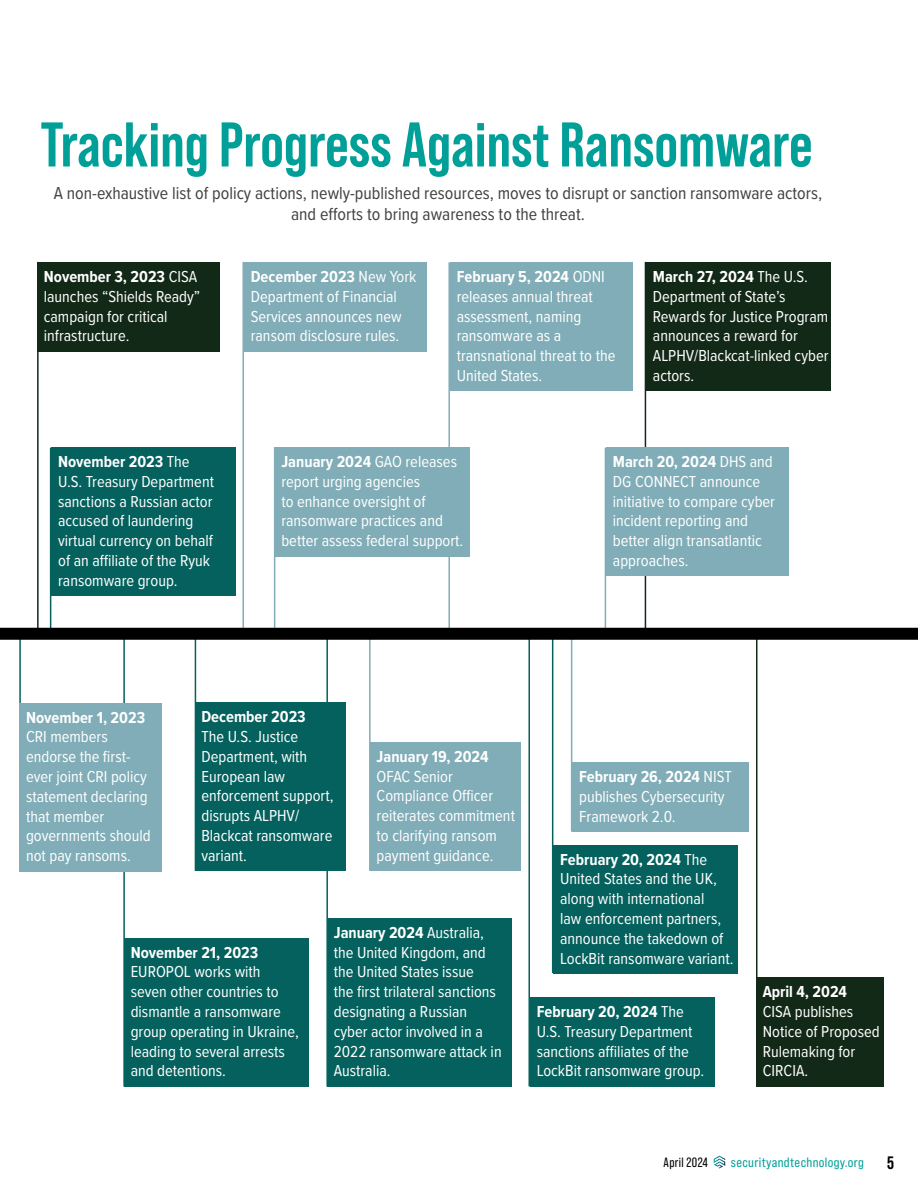
<style>
.page{position:relative;width:918px;height:1188px;background:#fff}
.page>*{position:absolute;margin:0;border:0;box-sizing:border-box;transform-origin:0 0}
.t1{font:700 63px "Bebas Neue Pro";color:#00a099}
.t2{font:18px/21.6px "Proxima Nova Cond";color:#414042;text-align:center}
.t3{font:700 18px "Bebas Neue Pro";color:#000}
.t4{font:16.5px/19.8px "Proxima Nova Cond";color:#fff}
.t5{font:700 16.5px "Proxima Nova Cond";color:#fff}
.t6{font:13.5px "Bebas Neue Pro Sm E Rg";letter-spacing:.025em;color:#00a099}
.t7{font:13.5px "Bebas Neue Pro";letter-spacing:.025em;color:#000}
.s1{font-weight:700}
</style>
<div class="page">
<svg style="left:714px;top:1156px;width:11px;height:12px"></svg>
<hr style="left:123px;top:636px;width:2px;height:450px;background:#04615d">
<hr style="left:274px;top:448px;width:1px;height:186px;background:#80adb7">
<hr style="left:571px;top:634px;width:1px;height:198px;background:#80adb7">
<hr style="left:605px;top:448px;width:1px;height:185px;background:#80adb7">
<hr style="left:645px;top:262px;width:1px;height:371px;background:#122917">
<hr style="left:552px;top:633px;width:1px;height:340px;background:#04615d">
<hr style="left:50px;top:448px;width:1px;height:186px;background:#04615d">
<hr style="left:326px;top:636px;width:2px;height:450px;background:#04615d">
<hr style="left:528px;top:633px;width:2px;height:453px;background:#04615d">
<hr style="left:756px;top:633px;width:2px;height:453px;background:#122917">
<hr style="left:37px;top:262px;width:2px;height:372px;background:#122917">
<hr style="left:195px;top:634px;width:1px;height:237px;background:#04615d">
<hr style="left:19px;top:634px;width:2px;height:237px;background:#04615d">
<hr style="left:369px;top:633px;width:2px;height:238px;background:#80adb7">
<div style="left:124px;top:938px;width:184px;height:149px;background:#04615d"></div>
<div style="left:553px;top:845px;width:185px;height:129px;background:#04615d"></div>
<div style="left:51px;top:447px;width:185px;height:149px;background:#04615d"></div>
<div style="left:327px;top:918px;width:184px;height:169px;background:#04615d"></div>
<div style="left:530px;top:997px;width:184px;height:90px;background:#04615d"></div>
<div style="left:756px;top:977px;width:127px;height:110px;background:#122917"></div>
<div style="left:646px;top:262px;width:185px;height:129px;background:#122917"></div>
<div style="left:37px;top:262px;width:183px;height:90px;background:#122917"></div>
<div style="left:195px;top:702px;width:150px;height:169px;background:#04615d"></div>
<div style="left:19px;top:703px;width:143px;height:168px;background:#80adb7"></div>
<hr style="left:243px;top:262px;width:1px;height:371px;background:#80adb7">
<hr style="left:448px;top:262px;width:2px;height:371px;background:#80adb7">
<div style="left:244px;top:262px;width:183px;height:90px;background:#80adb7"></div>
<div style="left:450px;top:262px;width:183px;height:129px;background:#80adb7"></div>
<div style="left:572px;top:762px;width:177px;height:70px;background:#80adb7"></div>
<div style="left:606px;top:447px;width:183px;height:129px;background:#80adb7"></div>
<div style="left:370px;top:742px;width:151px;height:129px;background:#80adb7"></div>
<div style="left:275px;top:447px;width:195px;height:109px;background:#80adb7"></div>
<div style="left:0;top:628px;width:918px;height:12px;background:#000"></div>
<h1 class="t1" style="left:41px;top:109px;width:774px">Tracking Progress Against Ransomware</h1>
<p class="t2" style="left:54px;top:181px;width:770px">A non-exhaustive list of policy actions, newly-published resources, moves to disrupt or sanction ransomware actors, and efforts to bring awareness to the threat.</p>
<p class="t4" style="left:44px;top:266px;width:158px"><span class="s1">November 3, 2023</span> CISA launches “Shields Ready” campaign for critical infrastructure.</p>
<p class="t4" style="left:58px;top:451px;width:157px"><span class="s1">November 2023</span> The<br>U.S. Treasury Department sanctions a Russian actor accused of laundering virtual currency on behalf of an affiliate of the Ryuk ransomware group.</p>
<p class="t4" style="left:251px;top:266px;width:167px"><span class="s1">December 2023</span> New York<br>Department of Financial<br>Services announces new ransom disclosure rules.</p>
<p class="t4" style="left:457px;top:266px;width:160px"><span class="s1">February 5, 2024</span> ODNI releases annual threat assessment, naming ransomware as a transnational threat to the<br>United States.</p>
<p class="t4" style="left:653px;top:266px;width:177px"><span class="s1">March 27, 2024</span> The U.S.<br>Department of State’s<br>Rewards for Justice Program announces a reward for<br>ALPHV/Blackcat-linked cyber actors.</p>
<p class="t4" style="left:281px;top:451px;width:183px"><span class="s1">January 2024</span> GAO releases report urging agencies<br>to enhance oversight of ransomware practices and better assess federal support.</p>
<p class="t4" style="left:613px;top:451px;width:164px"><span class="s1">March 20, 2024</span> DHS and<br>DG CONNECT announce initiative to compare cyber incident reporting and better align transatlantic approaches.</p>
<p class="t5" style="left:26px;top:705px;width:121px">November 1, 2023</p>
<p class="t4" style="left:26px;top:726px;width:126px">CRI members endorse the first&shy;ever joint CRI policy statement declaring that member governments should not pay ransoms.</p>
<p class="t5" style="left:201px;top:705px;width:106px">December 2023</p>
<p class="t4" style="left:201px;top:726px;width:134px">The U.S. Justice<br>Department, with<br>European law enforcement support, disrupts ALPHV/<br>Blackcat ransomware variant.</p>
<p class="t5" style="left:377px;top:744px;width:114px">January 19, 2024</p>
<p class="t4" style="left:377px;top:765px;width:140px">OFAC Senior<br>Compliance Officer reiterates commitment to clarifying ransom payment guidance.</p>
<p class="t5" style="left:131px;top:940px;width:129px">November 21, 2023</p>
<p class="t4" style="left:131px;top:961px;width:170px">EUROPOL works with seven other countries to dismantle a ransomware group operating in Ukraine, leading to several arrests and detentions.</p>
<p class="t4" style="left:334px;top:922px;width:169px"><span class="s1">January 2024</span> Australia, the United Kingdom, and the United States issue<br>the first trilateral sanctions designating a Russian cyber actor involved in a<br>2022 ransomware attack in<br>Australia.</p>
<p class="t4" style="left:579px;top:766px;width:154px"><span class="s1">February 26, 2024</span> NIST publishes Cybersecurity<br>Framework 2.0.</p>
<p class="t4" style="left:560px;top:849px;width:175px"><span class="s1">February 20, 2024</span> The<br>United States and the UK, along with international<br>law enforcement partners, announce the takedown of<br>LockBit ransomware variant.</p>
<p class="t4" style="left:537px;top:1001px;width:169px"><span class="s1">February 20, 2024</span> The<br>U.S. Treasury Department sanctions affiliates of the<br>LockBit ransomware group.</p>
<p class="t5" style="left:763px;top:980px;width:86px">April 4, 2024</p>
<p class="t4" style="left:763px;top:1001px;width:119px">CISA publishes<br>Notice of Proposed<br>Rulemaking for<br>CIRCIA.</p>
<p class="t7" style="left:664px;top:1155px;width:46px">April 2024</p>
<p class="t6" style="left:731px;top:1154px;width:135px">securityandtechnology.org</p>
<p class="t3" style="left:887px;top:1153px;width:8px">5</p>
</div>
